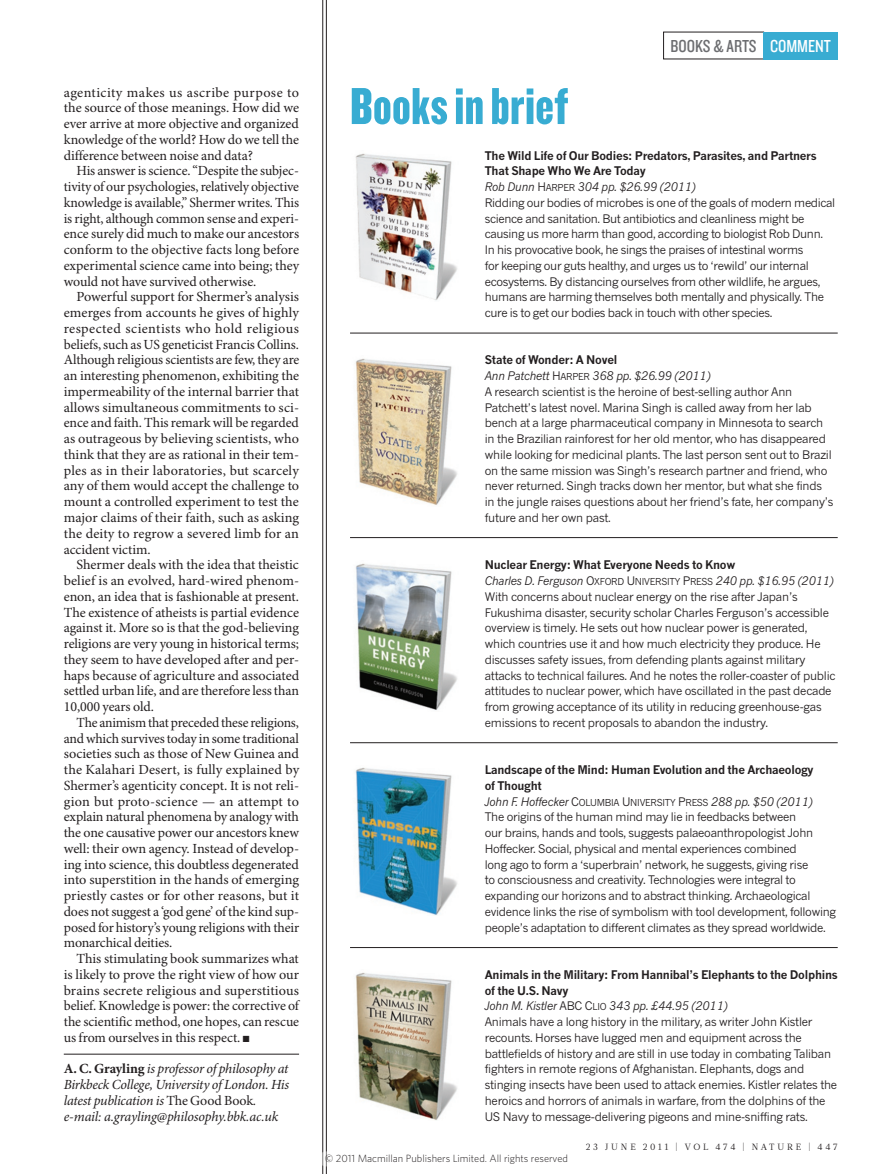
<style>
.page{position:relative;width:893px;height:1174px;background:#fff}
.page>*{position:absolute;margin:0;border:0;box-sizing:border-box;transform-origin:0 0}
.t1{font:54px "Knockout 69 Full Liteweight";color:#38acd2}
.t2{font:18px "Knockout 29 Junior Ltweight";color:#6c6d70}
.t3{font:18px "Knockout 29 Junior Ltweight";color:#fff}
.BODY_INDENT{font:13.95px/15.8px "Minion Pro";letter-spacing:-.005em;color:#231f20;text-align:justify}
.AUTHOR_DETAILS{font:italic 13.95px/15.8px "Minion Pro";letter-spacing:-.02em;color:#231f20}
.BOOKS_BRIEF_TEXT{font:11.7px/15.8px "News Gothic MTOT";letter-spacing:-.02em;color:#231f20}
.BOOKS_BRIEF_TITLE{font:700 11.7px/15.8px "News Gothic MTOT";letter-spacing:-.02em;color:#231f20}
.BOOKS_BRIEF_AUTHOR{font:italic 11.7px "News Gothic MTOT";letter-spacing:-.02em;color:#231f20}
.t4{font:300 10.5px "Whitney";color:#231f20}
.t5{font:9px "Glosa Math";letter-spacing:.3em;color:#231f20}
.s1{font-weight:700;font-style:normal}
.s2{font-style:normal}
.s3{font-family:"News Gothic MTOT Regular SC810";font-style:normal}
.s4{font-family:"News Gothic MTOT Regular SC810";font-style:normal;font-size:9.45px}
</style>
<div class="page">
<img style="left:355px;top:563px;width:102px;height:147px">
<img style="left:355px;top:972px;width:102px;height:148px">
<img style="left:355px;top:767px;width:102px;height:148px">
<img style="left:355px;top:358px;width:102px;height:147px">
<img style="left:355px;top:153px;width:102px;height:148px">
<hr style="left:64px;top:1053px;width:235px;height:1px;background:#231f20">
<div style="left:763px;top:32px;width:75px;height:27px;background:#38acd2"></div>
<hr style="left:326px;top:0;width:1px;height:1174px;background:#231f20">
<hr style="left:322px;top:0;width:1px;height:1174px;background:#231f20">
<hr style="left:350px;top:333px;width:488px;height:1px;background:#231f20">
<hr style="left:350px;top:537px;width:488px;height:1px;background:#231f20">
<hr style="left:350px;top:742px;width:488px;height:1px;background:#231f20">
<hr style="left:350px;top:947px;width:488px;height:1px;background:#231f20">
<svg style="left:322px;top:1151px;width:5px;height:15px"></svg>
<p class="BODY_INDENT" style="left:64px;top:85px;width:237px">agenticity makes us ascribe purpose to the source of those meanings. How did we ever arrive at more objective and organized knowledge of the world? How do we tell the difference between noise and data?</p>
<p class="BODY_INDENT" style="left:64px;top:164px;width:237px;text-indent:13px">His answer is science. “Despite the subjec&shy;tivity of our psychologies, relatively objective knowledge is available,” Shermer writes. This is right, although common sense and experi&shy;ence surely did much to make our ancestors conform to the objective facts long before experimental science came into being; they would not have survived otherwise.</p>
<p class="BODY_INDENT" style="left:64px;top:290px;width:237px;text-indent:13px">Powerful support for Shermer’s analysis emerges from accounts he gives of highly respected scientists who hold religious beliefs, such as US geneticist Francis Collins.<br>Although religious scientists are few, they are an interesting phenomenon, exhibiting the impermeability of the internal barrier that allows simultaneous commitments to sci&shy;ence and faith. This remark will be regarded as outrageous by believing scientists, who think that they are as rational in their tem&shy;ples as in their laboratories, but scarcely any of them would accept the challenge to mount a controlled experiment to test the major claims of their faith, such as asking the deity to regrow a severed limb for an accident victim.</p>
<p class="BODY_INDENT" style="left:64px;top:557px;width:237px;text-indent:13px">Shermer deals with the idea that theistic belief is an evolved, hard-wired phenom&shy;enon, an idea that is fashionable at present.<br>The existence of atheists is partial evidence against it. More so is that the god-believing religions are very young in historical terms; they seem to have developed after and per&shy;haps because of agriculture and associated settled urban life, and are therefore less than 10,000 years old.</p>
<p class="BODY_INDENT" style="left:64px;top:715px;width:237px;text-indent:13px">The animism that preceded these religions, and which survives today in some traditional societies such as those of New Guinea and the Kalahari Desert, is fully explained by Shermer’s agenticity concept. It is not reli&shy;gion but proto-science — an attempt to explain natural phenomena by analogy with the one causative power our ancestors knew well: their own agency. Instead of develop&shy;ing into science, this doubtless degenerated into superstition in the hands of emerging priestly castes or for other reasons, but it does not suggest a ‘god gene’ of the kind sup&shy;posed for history’s young religions with their monarchical deities.</p>
<p class="BODY_INDENT" style="left:64px;top:951px;width:237px;text-indent:13px">This stimulating book summarizes what is likely to prove the right view of how our brains secrete religious and superstitious belief. Knowledge is power: the corrective of the scientific method, one hopes, can rescue us from ourselves in this respect. ■</p>
<p class="AUTHOR_DETAILS" style="left:64px;top:1061px;width:227px"><span class="s1">A. C. Grayling</span> is professor of philosophy at Birkbeck College, University of London. His latest publication is <span class="s2">The Good Book</span>. e-mail: a.grayling@philosophy.bbk.ac.uk</p>
<p class="t1" style="left:350px;top:72px;width:220px">Books in brief</p>
<p class="t2" style="left:670px;top:34px;width:88px">BOOKS &amp; ARTS</p>
<p class="t3" style="left:770px;top:34px;width:62px">COMMENT</p>
<p class="BOOKS_BRIEF_TITLE" style="left:485px;top:147px;width:333px">The Wild Life of Our Bodies: Predators, Parasites, and Partners<br>That Shape Who We Are Today</p>
<p class="BOOKS_BRIEF_AUTHOR" style="left:485px;top:180px;width:213px">Rob Dunn <span class="s3">H</span><span class="s4">ARPER</span> 304 pp. $26.99 (2011)</p>
<p class="BOOKS_BRIEF_TEXT" style="left:485px;top:195px;width:352px">Ridding our bodies of microbes is one of the goals of modern medical science and sanitation. But antibiotics and cleanliness might be causing us more harm than good, according to biologist Rob Dunn.<br>In his provocative book, he sings the praises of intestinal worms<br>for keeping our guts healthy, and urges us to ‘rewild’ our internal ecosystems. By distancing ourselves from other wildlife, he argues, humans are harming themselves both mentally and physically. The cure is to get our bodies back in touch with other species.</p>
<p class="BOOKS_BRIEF_TITLE" style="left:485px;top:352px;width:134px">State of Wonder: A Novel</p>
<p class="BOOKS_BRIEF_AUTHOR" style="left:485px;top:369px;width:227px">Ann Patchett <span class="s3">H</span><span class="s4">ARPER</span> 368 pp. $26.99 (2011)</p>
<p class="BOOKS_BRIEF_TEXT" style="left:485px;top:384px;width:350px">A research scientist is the heroine of best-selling author Ann Patchett’s latest novel. Marina Singh is called away from her lab bench at a large pharmaceutical company in Minnesota to search in the Brazilian rainforest for her old mentor, who has disappeared while looking for medicinal plants. The last person sent out to Brazil on the same mission was Singh’s research partner and friend, who never returned. Singh tracks down her mentor, but what she finds in the jungle raises questions about her friend’s fate, her company’s future and her own past.</p>
<p class="BOOKS_BRIEF_TITLE" style="left:485px;top:557px;width:252px">Nuclear Energy: What Everyone Needs to Know</p>
<p class="BOOKS_BRIEF_AUTHOR" style="left:485px;top:573px;width:351px">Charles D. Ferguson <span class="s3">O</span><span class="s4">XFORD</span> <span class="s3">U</span> <span class="s4">NIVERSITY</span> <span class="s3">P</span><span class="s4">RESS</span> 240 pp. $16.95 (2011)</p>
<p class="BOOKS_BRIEF_TEXT" style="left:485px;top:588px;width:352px">With concerns about nuclear energy on the rise after Japan’s Fukushima disaster, security scholar Charles Ferguson’s accessible overview is timely. He sets out how nuclear power is generated, which countries use it and how much electricity they produce. He discusses safety issues, from defending plants against military attacks to technical failures. And he notes the roller-coaster of public attitudes to nuclear power, which have oscillated in the past decade from growing acceptance of its utility in reducing greenhouse-gas emissions to recent proposals to abandon the industry.</p>
<p class="BOOKS_BRIEF_TITLE" style="left:485px;top:762px;width:330px">Landscape of the Mind: Human Evolution and the Archaeology of Thought</p>
<p class="BOOKS_BRIEF_AUTHOR" style="left:485px;top:794px;width:329px">John F. Hoffecker <span class="s3">C</span><span class="s4">OLUMBIA</span> <span class="s3">U</span> <span class="s4">NIVERSITY</span> <span class="s3">P</span><span class="s4">RESS</span> 288 pp. $50 (2011)</p>
<p class="BOOKS_BRIEF_TEXT" style="left:485px;top:809px;width:353px">The origins of the human mind may lie in feedbacks between<br>our brains, hands and tools, suggests palaeoanthropologist John Hoffecker. Social, physical and mental experiences combined<br>long ago to form a ‘superbrain’ network, he suggests, giving rise<br>to consciousness and creativity. Technologies were integral to expanding our horizons and to abstract thinking. Archaeological evidence links the rise of symbolism with tool development, following people’s adaptation to different climates as they spread worldwide.</p>
<p class="BOOKS_BRIEF_TITLE" style="left:485px;top:966px;width:354px">Animals in the Military: From Hannibal’s Elephants to the Dolphins of the U.S. Navy</p>
<p class="BOOKS_BRIEF_AUTHOR" style="left:485px;top:999px;width:244px">John M. Kistler <span class="s3">ABC C</span><span class="s4">LIO</span> 343 pp. £44.95 (2011)</p>
<p class="BOOKS_BRIEF_TEXT" style="left:485px;top:1014px;width:354px">Animals have a long history in the military, as writer John Kistler recounts. Horses have lugged men and equipment across the battlefields of history and are still in use today in combating Taliban fighters in remote regions of Afghanistan. Elephants, dogs and stinging insects have been used to attack enemies. Kistler relates the heroics and horrors of animals in warfare, from the dolphins of the US Navy to message-delivering pigeons and mine-sniffing rats.</p>
<p class="t4" style="left:325px;top:1151px;width:245px">© 2011 Macmillan Publishers Limited. All rights reserved</p>
<p class="t5" style="left:586px;top:1141px;width:253px">23 JUNE 2011 | VOL 474 | NATURE | 447</p>
</div>
